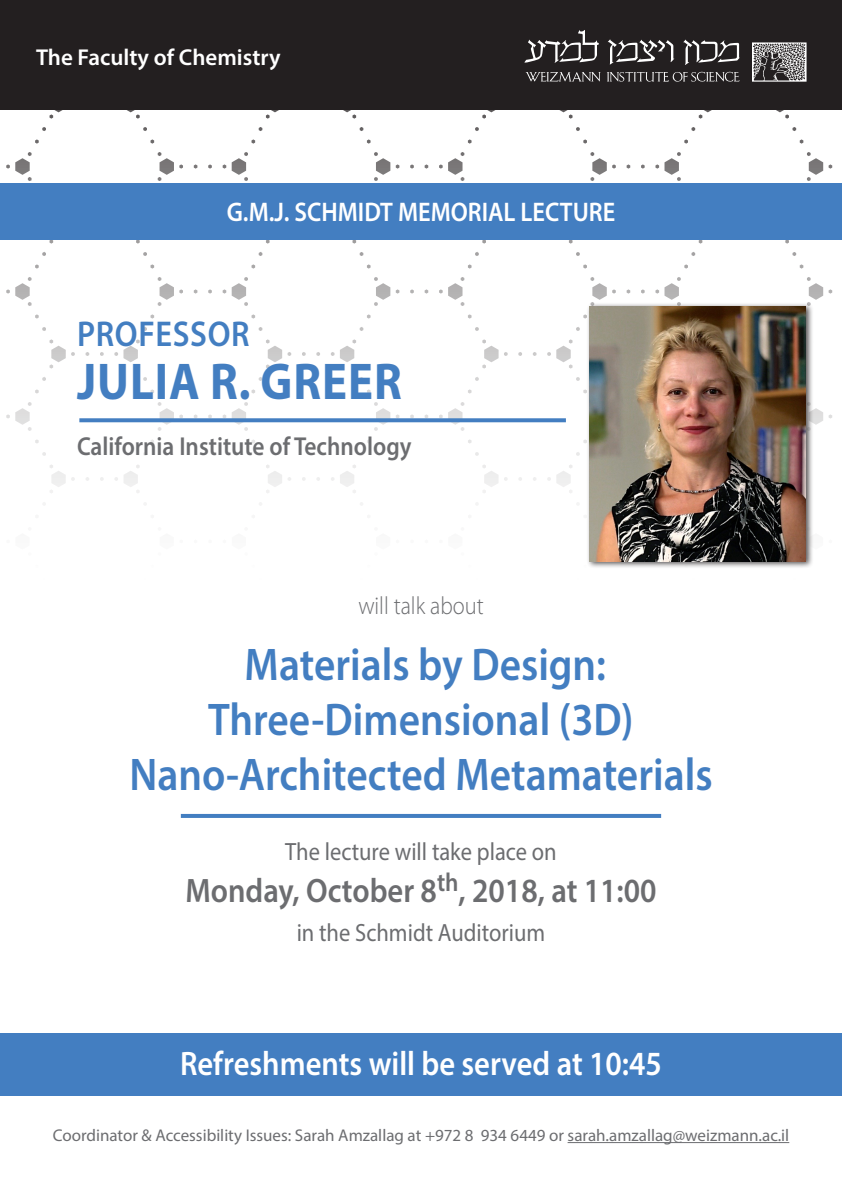
<style>
.page{position:relative;width:842px;height:1191px;background:#fff}
.page>*{position:absolute;margin:0;border:0;box-sizing:border-box;transform-origin:0 0}
.place{font:700 52px "Myriad Pro";letter-spacing:.02em;color:#437ec1;scale:.9 1}
.place-2{font:600 46px/55px "Myriad Pro";color:#437ec1;text-align:center;scale:.9 1}
.place-3{font:600 36px "Myriad Pro";letter-spacing:.02em;color:#437ec1;scale:.9 1}
.place-4{font:600 34px "Myriad Pro";color:#fff;scale:.9 1}
.place-5{font:600 34px "Myriad Pro";color:#6c6d70;scale:.9 1}
.place-6{font:600 27px "Myriad Pro";color:#fff;scale:.9 1}
.place-7{font:600 26px "Myriad Pro";color:#6c6d70;scale:.9 1}
.place-8{font:25px "Myriad Pro";color:#6c6d70;scale:.9 1}
.place-9{font:300 25px "Myriad Pro";color:#6c6d70;scale:.9 1}
.place-10{font:600 23px "Myriad Pro";color:#fff}
.place-11{font:17px "Myriad Pro";color:#6c6d70}
</style>
<div class="page">
<svg style="left:425px;top:164px;width:3px;height:5px"></svg>
<svg style="left:776px;top:110px;width:13px;height:9px"></svg>
<svg style="left:576px;top:127px;width:4px;height:4px"></svg>
<svg style="left:439px;top:152px;width:25px;height:29px"></svg>
<svg style="left:807px;top:152px;width:25px;height:29px"></svg>
<svg style="left:590px;top:152px;width:26px;height:29px"></svg>
<svg style="left:641px;top:164px;width:4px;height:5px"></svg>
<svg style="left:627px;top:164px;width:3px;height:5px"></svg>
<svg style="left:475px;top:127px;width:4px;height:4px"></svg>
<svg style="left:655px;top:152px;width:26px;height:29px"></svg>
<svg style="left:691px;top:127px;width:4px;height:4px"></svg>
<svg style="left:792px;top:127px;width:4px;height:4px"></svg>
<svg style="left:559px;top:110px;width:13px;height:9px"></svg>
<svg style="left:482px;top:110px;width:14px;height:9px"></svg>
<svg style="left:684px;top:139px;width:4px;height:5px"></svg>
<svg style="left:699px;top:110px;width:13px;height:9px"></svg>
<svg style="left:468px;top:139px;width:4px;height:5px"></svg>
<svg style="left:583px;top:139px;width:4px;height:5px"></svg>
<svg style="left:800px;top:139px;width:3px;height:5px"></svg>
<svg style="left:576px;top:377px;width:4px;height:4px"></svg>
<svg style="left:518px;top:352px;width:4px;height:4px"></svg>
<svg style="left:533px;top:352px;width:3px;height:4px"></svg>
<svg style="left:468px;top:389px;width:4px;height:4px"></svg>
<svg style="left:439px;top:402px;width:25px;height:29px"></svg>
<svg style="left:813px;top:408px;width:19px;height:17px"></svg>
<svg style="left:641px;top:289px;width:4px;height:5px"></svg>
<svg style="left:468px;top:264px;width:4px;height:5px"></svg>
<svg style="left:583px;top:264px;width:4px;height:5px"></svg>
<svg style="left:792px;top:252px;width:4px;height:4px"></svg>
<svg style="left:482px;top:339px;width:26px;height:29px"></svg>
<svg style="left:691px;top:252px;width:4px;height:4px"></svg>
<svg style="left:684px;top:264px;width:4px;height:5px"></svg>
<svg style="left:475px;top:252px;width:4px;height:4px"></svg>
<svg style="left:576px;top:252px;width:4px;height:4px"></svg>
<svg style="left:785px;top:240px;width:4px;height:4px"></svg>
<svg style="left:468px;top:314px;width:4px;height:4px"></svg>
<svg style="left:475px;top:327px;width:4px;height:4px"></svg>
<svg style="left:547px;top:339px;width:25px;height:29px"></svg>
<svg style="left:576px;top:327px;width:4px;height:4px"></svg>
<svg style="left:655px;top:277px;width:26px;height:26px"></svg>
<svg style="left:439px;top:277px;width:25px;height:29px"></svg>
<svg style="left:590px;top:277px;width:26px;height:26px"></svg>
<svg style="left:807px;top:277px;width:25px;height:26px"></svg>
<svg style="left:475px;top:377px;width:4px;height:4px"></svg>
<svg style="left:699px;top:240px;width:4px;height:4px"></svg>
<svg style="left:482px;top:240px;width:4px;height:4px"></svg>
<svg style="left:576px;top:452px;width:4px;height:4px"></svg>
<svg style="left:475px;top:452px;width:4px;height:4px"></svg>
<svg style="left:468px;top:439px;width:4px;height:4px"></svg>
<svg style="left:547px;top:465px;width:25px;height:28px"></svg>
<svg style="left:482px;top:465px;width:25px;height:28px"></svg>
<svg style="left:343px;top:110px;width:13px;height:9px"></svg>
<svg style="left:143px;top:127px;width:4px;height:4px"></svg>
<svg style="left:396px;top:164px;width:3px;height:5px"></svg>
<svg style="left:6px;top:152px;width:26px;height:29px"></svg>
<svg style="left:232px;top:152px;width:16px;height:29px"></svg>
<svg style="left:410px;top:164px;width:4px;height:5px"></svg>
<svg style="left:374px;top:152px;width:16px;height:29px"></svg>
<svg style="left:158px;top:152px;width:25px;height:29px"></svg>
<svg style="left:208px;top:164px;width:4px;height:5px"></svg>
<svg style="left:194px;top:164px;width:3px;height:5px"></svg>
<svg style="left:42px;top:127px;width:4px;height:4px"></svg>
<svg style="left:223px;top:164px;width:3px;height:5px"></svg>
<svg style="left:259px;top:127px;width:3px;height:4px"></svg>
<svg style="left:360px;top:127px;width:3px;height:4px"></svg>
<svg style="left:127px;top:110px;width:13px;height:9px"></svg>
<svg style="left:50px;top:110px;width:13px;height:9px"></svg>
<svg style="left:251px;top:139px;width:4px;height:5px"></svg>
<svg style="left:266px;top:110px;width:13px;height:9px"></svg>
<svg style="left:35px;top:139px;width:4px;height:5px"></svg>
<svg style="left:150px;top:139px;width:4px;height:5px"></svg>
<svg style="left:367px;top:139px;width:4px;height:5px"></svg>
<svg style="left:360px;top:377px;width:3px;height:4px"></svg>
<svg style="left:302px;top:352px;width:4px;height:4px"></svg>
<svg style="left:251px;top:389px;width:4px;height:4px"></svg>
<svg style="left:259px;top:377px;width:3px;height:4px"></svg>
<svg style="left:143px;top:377px;width:4px;height:4px"></svg>
<svg style="left:331px;top:352px;width:3px;height:4px"></svg>
<svg style="left:150px;top:389px;width:4px;height:4px"></svg>
<svg style="left:288px;top:352px;width:3px;height:4px"></svg>
<svg style="left:316px;top:352px;width:4px;height:4px"></svg>
<svg style="left:86px;top:352px;width:3px;height:4px"></svg>
<svg style="left:100px;top:352px;width:4px;height:4px"></svg>
<svg style="left:367px;top:389px;width:4px;height:4px"></svg>
<svg style="left:35px;top:389px;width:4px;height:4px"></svg>
<svg style="left:6px;top:402px;width:26px;height:29px"></svg>
<svg style="left:232px;top:402px;width:16px;height:29px"></svg>
<svg style="left:410px;top:414px;width:4px;height:4px"></svg>
<svg style="left:158px;top:402px;width:25px;height:29px"></svg>
<svg style="left:208px;top:414px;width:4px;height:4px"></svg>
<svg style="left:374px;top:402px;width:16px;height:29px"></svg>
<svg style="left:208px;top:289px;width:4px;height:5px"></svg>
<svg style="left:35px;top:264px;width:4px;height:5px"></svg>
<svg style="left:150px;top:264px;width:4px;height:5px"></svg>
<svg style="left:410px;top:289px;width:4px;height:5px"></svg>
<svg style="left:360px;top:252px;width:3px;height:4px"></svg>
<svg style="left:367px;top:439px;width:4px;height:4px"></svg>
<svg style="left:50px;top:339px;width:25px;height:29px"></svg>
<svg style="left:259px;top:252px;width:3px;height:4px"></svg>
<svg style="left:367px;top:264px;width:4px;height:5px"></svg>
<svg style="left:251px;top:264px;width:4px;height:5px"></svg>
<svg style="left:42px;top:252px;width:4px;height:4px"></svg>
<svg style="left:143px;top:252px;width:4px;height:4px"></svg>
<svg style="left:259px;top:327px;width:3px;height:4px"></svg>
<svg style="left:360px;top:327px;width:3px;height:4px"></svg>
<svg style="left:367px;top:314px;width:4px;height:4px"></svg>
<svg style="left:150px;top:314px;width:4px;height:4px"></svg>
<svg style="left:35px;top:314px;width:4px;height:4px"></svg>
<svg style="left:42px;top:327px;width:4px;height:4px"></svg>
<svg style="left:340px;top:339px;width:16px;height:29px"></svg>
<svg style="left:114px;top:339px;width:26px;height:29px"></svg>
<svg style="left:266px;top:339px;width:16px;height:29px"></svg>
<svg style="left:143px;top:327px;width:4px;height:4px"></svg>
<svg style="left:232px;top:277px;width:16px;height:29px"></svg>
<svg style="left:251px;top:314px;width:4px;height:4px"></svg>
<svg style="left:6px;top:277px;width:26px;height:29px"></svg>
<svg style="left:158px;top:277px;width:25px;height:29px"></svg>
<svg style="left:374px;top:277px;width:16px;height:29px"></svg>
<svg style="left:42px;top:377px;width:4px;height:4px"></svg>
<svg style="left:352px;top:240px;width:4px;height:4px"></svg>
<svg style="left:266px;top:240px;width:4px;height:4px"></svg>
<svg style="left:136px;top:240px;width:4px;height:4px"></svg>
<svg style="left:50px;top:240px;width:4px;height:4px"></svg>
<svg style="left:100px;top:477px;width:4px;height:4px"></svg>
<svg style="left:143px;top:452px;width:4px;height:4px"></svg>
<svg style="left:42px;top:452px;width:4px;height:4px"></svg>
<svg style="left:35px;top:440px;width:4px;height:3px"></svg>
<svg style="left:340px;top:465px;width:16px;height:28px"></svg>
<svg style="left:115px;top:465px;width:25px;height:28px"></svg>
<svg style="left:50px;top:465px;width:25px;height:28px"></svg>
<svg style="left:266px;top:465px;width:16px;height:28px"></svg>
<div style="left:0;top:0;width:842px;height:110px;background:#231f20"></div>
<div style="left:0;top:183px;width:842px;height:57px;background:#437ec1"></div>
<div style="left:0;top:1033px;width:842px;height:62px;background:#437ec1"></div>
<hr style="left:568px;top:1142px;width:221px;height:1px;background:#6c6d70">
<svg style="left:79px;top:418px;width:487px;height:4px;background:#5086c5"></svg>
<hr style="left:181px;top:814px;width:480px;height:4px;background:#437ec1">
<svg style="left:752px;top:42px;width:55px;height:40px"></svg>
<svg style="left:524px;top:30px;width:215px;height:52px"></svg>
<div style="left:586px;top:303px;width:227px;height:266px;background:#231f20;opacity:.75"></div>
<img style="left:590px;top:306px;width:216px;height:255px">
<p class="place-10" style="left:36px;top:42px;width:246px">The Faculty of Chemistry</p>
<p class="place-6" style="left:227px;top:194px;width:433px">M.G .J. SCHMIDT MEMORIAL LECTURE</p>
<p class="place-3" style="left:77px;top:311px;width:193px">PROFESSOR</p>
<p class="place" style="left:77px;top:348px;width:362px">JULIA .R GREER</p>
<p class="place-7" style="left:77px;top:429px;width:373px">California Institute of Technology</p>
<p class="place-9" style="left:358px;top:591px;width:141px">will talk about</p>
<p class="place-2" style="left:245px;top:636px;width:403px">Materials by Design:</p>
<p class="place-2" style="left:129px;top:691px;width:649px">Three-Dimensional D3( (<br>Nano-Architected Metamaterials</p>
<p class="place-8" style="left:285px;top:836px;width:303px">The lecture will take place on</p>
<p class="place-5" style="left:459px;top:868px;width:221px">, 2018, at 11:00</p>
<p class="place-7" style="left:437px;top:865px;width:25px">th</p>
<p class="place-5" style="left:185px;top:868px;width:281px">Monday, October 8</p>
<p class="place-8" style="left:297px;top:917px;width:278px">in the Schmidt Auditorium</p>
<p class="place-4" style="left:180px;top:1042px;width:537px">Refreshments will be served at 10:45</p>
<p class="place-11" style="left:53px;top:1124px;width:738px">Coordinator &amp; Accessibility Issues: Sarah Amzallag at +972 8 934 6449 or sarah.amzallag@weizmann.ac i l.</p>
</div>
